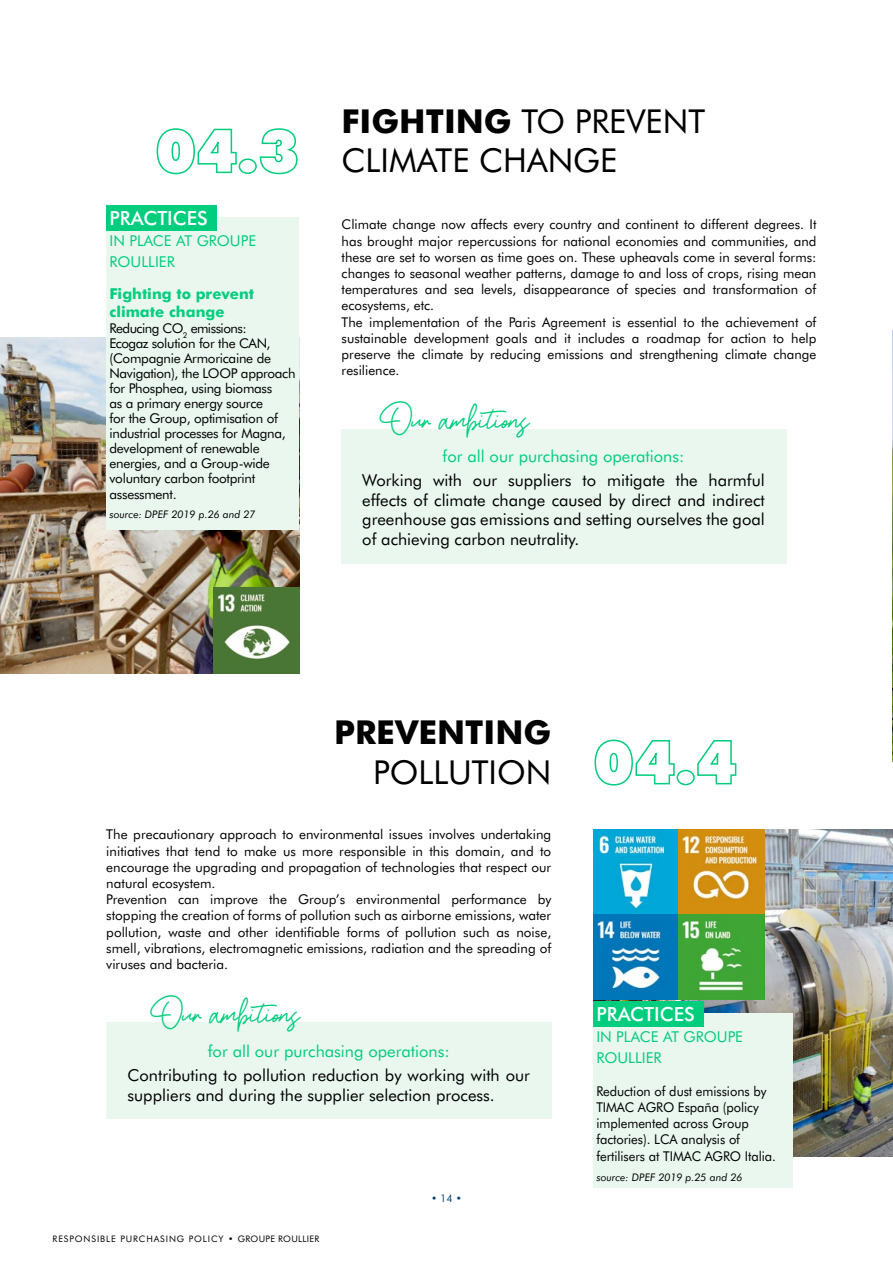
<style>
.page{position:relative;width:893px;height:1263px;background:#fff}
.page>*{position:absolute;margin:0;border:0;box-sizing:border-box;transform-origin:0 0}
.t1{font:45px "Boss Signature";color:#00cd7d}
.t2{font:33px/39.6px "Futura BT";color:#000}
.t3{font:700 33px/39.6px "Futura BT";color:#000}
.t4{font:500 19.5px "Futura BT";color:#fff}
.t5{font:16.5px/19.8px "Futura BT";color:#000;text-align:justify}
.t6{font:16.5px "Futura BT";color:#00cd7d}
.t7{font:15px/21px "Futura BT";color:#00cd7d}
.t8{font:700 15px/18px "Futura BT";color:#00cd7d}
.t9{font:13.5px/16.2px "Futura BT";color:#000}
.t10{font:13.5px/15.1px "Futura BT";letter-spacing:-.02em;color:#000}
.t11{font:13.5px/16.2px "Futura BT";color:#000;scale:.96 1}
.t12{font:italic 10.5px "Futura BT";color:#000}
.t13{font:10.5px "Futura BT";color:#00416b}
.t14{font:9px "Futura BT";letter-spacing:.1em;color:#000}
.s1{font-weight:700}
.s2{font-weight:900;font-size:60px;color:#00cd7d}
.s3{font-weight:400}
</style>
<div class="page">
<div style="left:341px;top:429px;width:445px;height:134px;background:#e9f7ef"></div>
<img style="left:0;top:338px;width:299px;height:335px">
<img style="left:214px;top:588px;width:85px;height:85px">
<div style="left:106px;top:217px;width:193px;height:313px;background:#e9f7ef"></div>
<div style="left:106px;top:205px;width:111px;height:25px;background:#00cd7d"></div>
<div style="left:106px;top:1022px;width:445px;height:96px;background:#e9f7ef"></div>
<img style="left:593px;top:829px;width:300px;height:328px">
<div style="left:593px;top:1013px;width:200px;height:175px;background:#e9f7ef"></div>
<div style="left:593px;top:1001px;width:111px;height:25px;background:#00cd7d"></div>
<img style="left:593px;top:829px;width:171px;height:171px">
<img style="left:892px;top:330px;width:1px;height:431px">
<h2 class="t2" style="left:155px;top:101px;width:551px;text-indent:186px"><span class="s1">FIGHTING</span> TO PREVENT<br><span class="s2">04.3</span> CLIMATE CHANGE</h2>
<h3 class="t4" style="left:109px;top:207px;width:100px">PRACTICES</h3>
<p class="t7" style="left:109px;top:231px;width:148px">IN PLACE AT GROUPE<br>ROULLIER</p>
<p class="t8" style="left:109px;top:285px;width:146px">Fighting to prevent climate change</p>
<p class="t10" style="left:109px;top:321px;width:188px">Reducing CO<sub>2</sub> emissions:<br>Ecogaz solution for the CAN, (Compagnie Armoricaine de<br>Navigation), the LOOP approach for Phosphea, using biomass<br>as a primary energy source<br>for the Group, optimisation of industrial processes for Magna, development of renewable energies, and a Group-wide voluntary carbon footprint assessment.</p>
<p class="t12" style="left:109px;top:508px;width:148px">source: DPEF 2019 p.26 and 27</p>
<p class="t9" style="left:342px;top:216px;width:476px">Climate change now affects every country and continent to different degrees. It has brought major repercussions for national economies and communities, and these are set to worsen as time goes on. These upheavals come in several forms: changes to seasonal weather patterns, damage to and loss of crops, rising mean temperatures and sea levels, disappearance of species and transformation of ecosystems, etc.<br>The implementation of the Paris Agreement is essential to the achievement of sustainable development goals and it includes a roadmap for action to help preserve the climate by reducing emissions and strengthening climate change resilience.</p>
<h1 class="t1" style="left:379px;top:397px;width:152px">Our ambitions</h1>
<p class="t6" style="left:443px;top:446px;width:243px">for all our purchasing operations:</p>
<p class="t5" style="left:362px;top:470px;width:404px">Working with our suppliers to mitigate the harmful effects of climate change caused by direct and indirect greenhouse gas emissions and setting ourselves the goal of achieving carbon neutrality.</p>
<h2 class="t3" style="left:373px;top:712px;width:366px;text-indent:-39px">PREVENTING<br><span class="s3">POLLUTION</span> <span class="s2">04.4</span></h2>
<p class="t9" style="left:106px;top:826px;width:447px">The precautionary approach to environmental issues involves undertaking initiatives that tend to make us more responsible in this domain, and to encourage the upgrading and propagation of technologies that respect our natural ecosystem.<br>Prevention can improve the Group’s environmental performance by stopping the creation of forms of pollution such as airborne emissions, water pollution, waste and other identifiable forms of pollution such as noise, smell, vibrations, electromagnetic emissions, radiation and the spreading of viruses and bacteria.</p>
<h1 class="t1" style="left:150px;top:990px;width:152px">Our ambitions</h1>
<p class="t6" style="left:208px;top:1041px;width:243px">for all our purchasing operations:</p>
<p class="t5" style="left:128px;top:1065px;width:404px">Contributing to pollution reduction by working with our suppliers and during the supplier selection process.</p>
<p class="t14" style="left:53px;top:1233px;width:268px">RESPONSIBLE PURCHASING POLICY • GROUPE ROULLIER</p>
<p class="t13" style="left:431px;top:1192px;width:32px">• 14 •</p>
<h3 class="t4" style="left:596px;top:1003px;width:100px">PRACTICES</h3>
<p class="t7" style="left:596px;top:1026px;width:148px">IN PLACE AT GROUPE<br>ROULLIER</p>
<p class="t11" style="left:596px;top:1083px;width:189px">Reduction of dust emissions by<br>TIMAC AGRO España (policy implemented across Group factories). LCA analysis of fertilisers at TIMAC AGRO Italia.</p>
<p class="t12" style="left:596px;top:1171px;width:148px">source: DPEF 2019 p.25 and 26</p>
</div>
